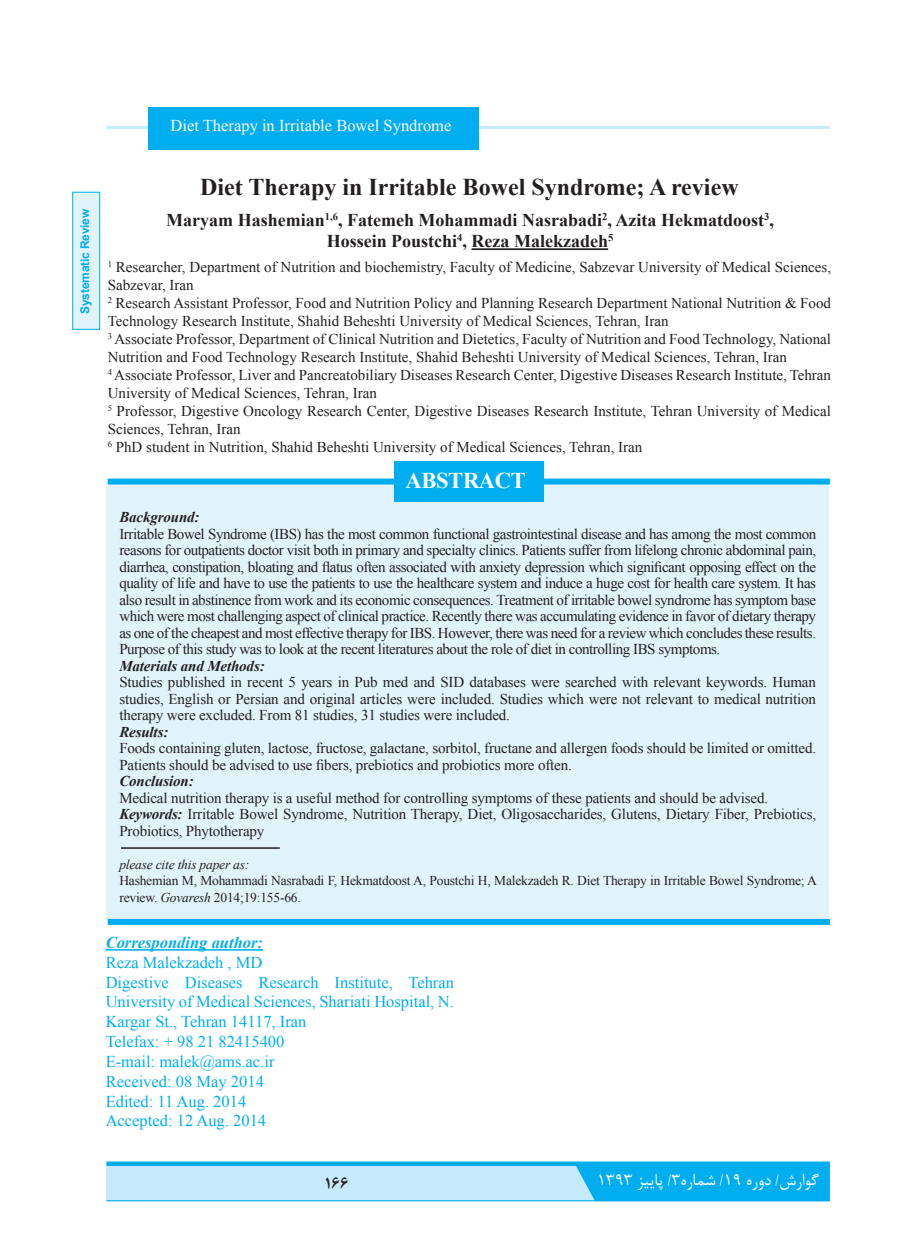
<style>
.page{position:relative;width:915px;height:1255px;background:#fff}
.page>*{position:absolute;margin:0;border:0;box-sizing:border-box;transform-origin:0 0}
.Main{font:700 24px "Times New Roman";color:#231f20}
.Main-2{font:700 22.5px "Times New Roman";letter-spacing:-.015em;color:#fff}
.t1{font:19.5px "B Nazanin";color:#fff}
.t2{font:700 18px "Times New Roman";color:#231f20}
.t3{font:700 18px "B Nazanin";color:#231f20}
.t4{font:16.5px/19.8px "Times New Roman";color:#00aeef}
.Comment_Text{font:16.5px "Times New Roman";color:#fff}
.t5{font:italic 700 16.5px "Times New Roman";color:#00aeef}
.Main-3{font:15px/16.5px "Times New Roman";color:#231f20}
.Main-4{font:italic 700 15px "Times New Roman";letter-spacing:-.01em;color:#231f20}
.Main-5{font:13.5px/16.5px "Times New Roman";letter-spacing:-.015em;color:#231f20}
.Main-6{font:italic 13.5px "Times New Roman";letter-spacing:-.015em;color:#231f20}
.Main-7{font:700 12px "Arial";letter-spacing:-.015em;color:#00aeef}
.t6{font:700 10.5px "Times New Roman";color:#231f20}
.Main-8{font:8.7px "Times New Roman";color:#231f20}
.s1{font-size:18px}
.s2{font-weight:700;font-style:italic}
.s3{font-style:italic}
</style>
<div class="page">
<hr style="left:106px;top:126px;width:723px;height:3px;background:#c6eafa">
<svg style="left:106px;top:1161px;width:723px;height:4px;background:#22b9f0"></svg>
<div style="left:106px;top:1165px;width:723px;height:36px;background:#c6eafa"></div>
<hr style="left:106px;top:1200px;width:723px;height:1px;background:#00aeef">
<div style="left:575px;top:1164px;width:254px;height:36px;background:#00aeef"></div>
<div style="left:148px;top:108px;width:330px;height:42px;background:#00aeef"></div>
<div style="left:107px;top:482px;width:721px;height:436px;background:#e1f4fc"></div>
<div style="left:108px;top:478px;width:721px;height:6px;background:#00aeef"></div>
<div style="left:108px;top:918px;width:721px;height:6px;background:#00aeef"></div>
<div style="left:394px;top:461px;width:149px;height:41px;background:#00aeef"></div>
<hr style="left:106px;top:949px;width:157px;height:1px;background:#00aeef">
<div style="left:72px;top:192px;width:28px;height:138px;background:#e1f4fc;border:1px solid #00aeef"></div>
<hr style="left:121px;top:847px;width:159px;height:1px;background:#231f20">
<hr style="left:471px;top:248px;width:137px;height:2px;background:#231f20">
<p class="Comment_Text" style="left:170px;top:114px;width:282px">Diet Therapy in Irritable Bowel Syndrome</p>
<p class="Main-7" style="left:77px;top:314px;width:107px;rotate:-90deg">Systematic Review</p>
<p class="Main" style="left:200px;top:170px;width:540px">Diet Therapy in Irritable Bowel Syndrome A; review</p>
<p class="t2" style="left:166px;top:207px;width:160px">Maryam Hashemian</p>
<p class="t6" style="left:763px;top:209px;width:7px">3</p>
<p class="t6" style="left:457px;top:230px;width:7px">4</p>
<p class="t6" style="left:325px;top:209px;width:19px">1,6<span class="s1">,</span></p>
<p class="t6" style="left:602px;top:209px;width:7px">2</p>
<p class="t2" style="left:347px;top:207px;width:428px">Fatemeh Mohammadi Nasrabadi , Azita Hekmatdoost ,</p>
<p class="t2" style="left:326px;top:229px;width:283px">Hossein Poustchi , Reza Malekzadeh</p>
<p class="t6" style="left:608px;top:230px;width:7px">5</p>
<p class="Main-8" style="left:108px;top:258px;width:6px">1</p>
<p class="Main-3" style="left:108px;top:257px;width:724px;line-height:18px;text-indent:8px">Researcher, Department of Nutrition and biochemistry, Faculty of Medicine, Sabzevar University of Medical Sciences,<br>Sabzevar, Iran</p>
<p class="Main-8" style="left:108px;top:294px;width:6px">2</p>
<p class="Main-3" style="left:108px;top:293px;width:724px;line-height:18px;text-indent:8px">Research Assistant Professor, Food and Nutrition Policy and Planning Research Department National Nutrition &amp; Food<br>Technology Research Institute, Shahid Beheshti University of Medical Sciences, Tehran, Iran</p>
<p class="Main-8" style="left:108px;top:330px;width:6px">3</p>
<p class="Main-3" style="left:108px;top:329px;width:724px;line-height:18px;text-indent:7px">Associate Professor, Department of Clinical Nutrition and Dietetics, Faculty of Nutrition and Food Technology, National<br>Nutrition and Food Technology Research Institute, Shahid Beheshti University of Medical Sciences, Tehran, Iran</p>
<p class="Main-8" style="left:108px;top:366px;width:6px">4</p>
<p class="Main-3" style="left:108px;top:365px;width:724px;line-height:18px;text-indent:7px">Associate Professor, Liver and Pancreatobiliary Diseases Research Center, Digestive Diseases Research Institute, Tehran<br>University of Medical Sciences, Tehran, Iran</p>
<p class="Main-8" style="left:108px;top:402px;width:6px">5</p>
<p class="Main-3" style="left:108px;top:401px;width:724px;line-height:18px;text-indent:9px">Professor, Digestive Oncology Research Center, Digestive Diseases Research Institute, Tehran University of Medical<br>Sciences, Tehran, Iran</p>
<p class="Main-8" style="left:108px;top:438px;width:6px">6</p>
<p class="Main-3" style="left:116px;top:438px;width:528px">PhD student in Nutrition, Shahid Beheshti University of Medical Sciences, Tehran, Iran</p>
<p class="Main-2" style="left:405px;top:465px;width:122px">ABSTRACT</p>
<p class="Main-4" style="left:119px;top:506px;width:82px">Background:</p>
<p class="Main-3" style="left:119px;top:525px;width:698px;text-align:justify">Irritable Bowel Syndrome (IBS) has the most common functional gastrointestinal disease and has among the most common reasons for outpatients doctor visit both in primary and specialty clinics. Patients suffer from lifelong chronic abdominal pain, diarrhea, constipation, bloating and flatus often associated with anxiety depression which significant opposing effect on the quality of life and have to use the patients to use the healthcare system and induce a huge cost for health care system It. has also result in abstinence from work and its economic consequences. Treatment of irritable bowel syndrome has symptom base which were most challenging aspect of clinical practice. Recently there was accumulating evidence in favor of dietary therapy as one of the cheapest and most effective therapy for IBS. However, there was need for a review which concludes these results.<br>Purpose of this study was to look at the recent literatures about the role of diet in controlling IBS symptoms.</p>
<p class="Main-4" style="left:119px;top:655px;width:147px">Materials and Methods:</p>
<p class="Main-3" style="left:119px;top:673px;width:698px;text-align:justify">Studies published in recent 5 years in Pub med and SID databases were searched with relevant keywords. Human studies, English or Persian and original articles were included. Studies which were not relevant to medical nutrition therapy were excluded. From 81 studies, 31 studies were included.</p>
<p class="Main-4" style="left:119px;top:721px;width:50px">Results:</p>
<p class="Main-3" style="left:119px;top:739px;width:698px">Foods containing gluten, lactose, fructose, galactane, sorbitol, fructane and allergen foods should be limited or omitted.<br>Patients should be advised to use fibers, prebiotics and probiotics more often.</p>
<p class="Main-4" style="left:119px;top:770px;width:76px">Conclusion:</p>
<p class="Main-3" style="left:119px;top:789px;width:650px">Medical nutrition therapy is a useful method for controlling symptoms of these patients and should be advised.</p>
<p class="Main-3" style="left:119px;top:805px;width:698px"><span class="s2">Keywords:</span> Irritable Bowel Syndrome, Nutrition Therapy, Diet, Oligosaccharides, Glutens, Dietary Fiber, Prebiotics,<br>Probiotics, Phytotherapy</p>
<p class="Main-6" style="left:119px;top:855px;width:131px">please cite this paper as:</p>
<p class="Main-5" style="left:119px;top:872px;width:698px">Hashemian M, Mohammadi Nasrabadi ,F Hekmatdoost A, Poustchi H, Malekzadeh R. Diet Therapy in Irritable Bowel Syndrome A; review. <span class="s3">Govaresh</span> 2014;19:155-66.</p>
<p class="t5" style="left:106px;top:931px;width:159px">Corresponding author:</p>
<p class="t4" style="left:106px;top:952px;width:158px">Reza Malekzadeh , MD</p>
<p class="t4" style="left:106px;top:971px;width:350px">Digestive<br>University of Medical Sciences, Shariati Hospital N, .<br>Kargar St., Tehran 14117, Iran</p>
<p class="t4" style="left:106px;top:1031px;width:180px">Telefax +: 98 21 82415400</p>
<p class="t4" style="left:106px;top:1051px;width:170px">E-mail: malek@ams.ac i r.</p>
<p class="t4" style="left:106px;top:1070px;width:160px">Received: 08 May 2014</p>
<p class="t4" style="left:106px;top:1090px;width:142px">Edited: 11 Aug. 2014</p>
<p class="t4" style="left:106px;top:1110px;width:162px">Accepted: 12 Aug. 2014</p>
<p class="t4" style="left:185px;top:971px;width:59px">Diseases</p>
<p class="t4" style="left:258px;top:971px;width:62px">Research</p>
<p class="t4" style="left:334px;top:971px;width:60px">Institute,</p>
<p class="t4" style="left:408px;top:971px;width:47px">Tehran</p>
<p class="t3" style="left:325px;top:1170px;width:25px">166</p>
<h3 class="t1" style="left:596px;top:1167px;width:223px">1 3 9 3 / 3پ ا ییز شما ره / 1 9 ش/دوره گو ا ر</h3>
</div>
